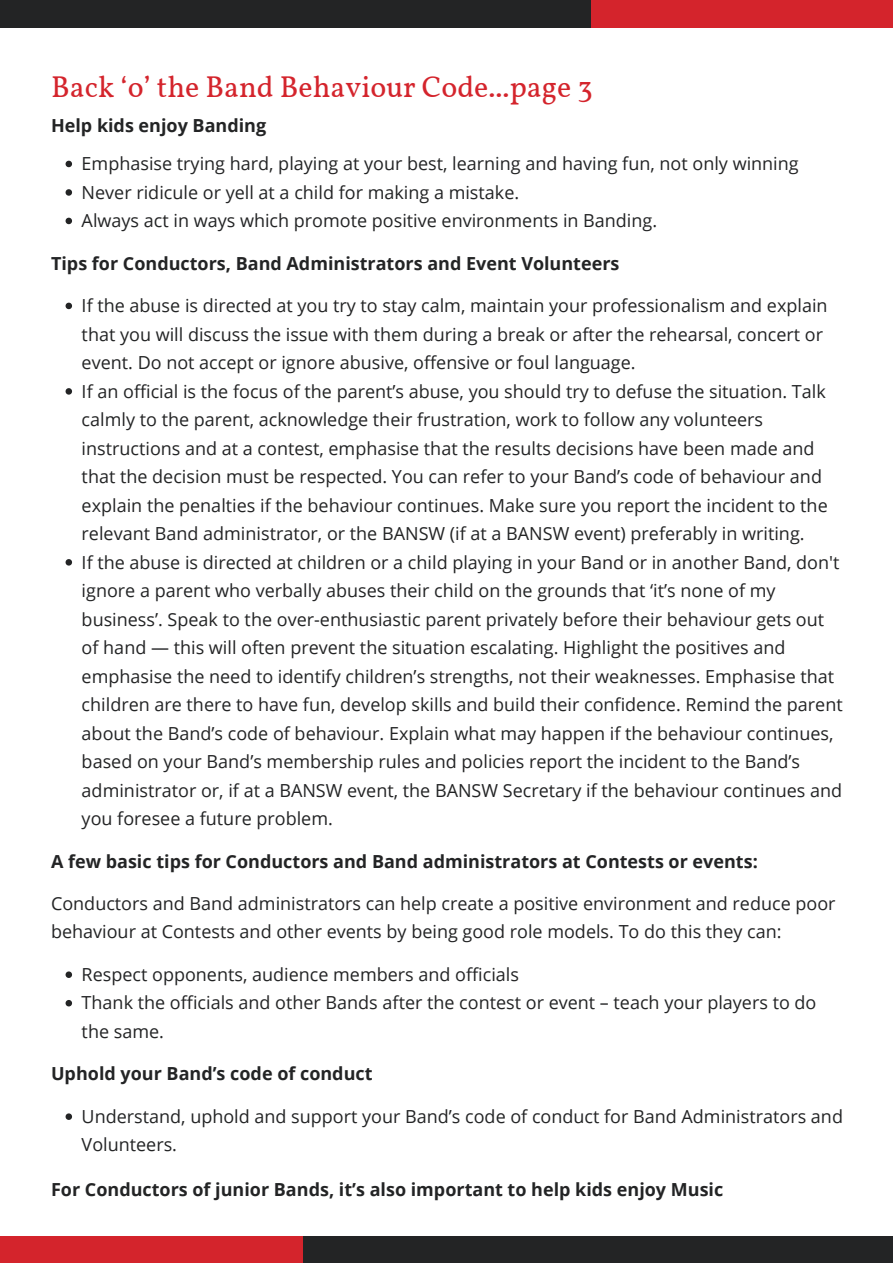
<style>
.page{position:relative;width:893px;height:1264px;background:#fff}
.page>*{position:absolute;margin:0;border:0;box-sizing:border-box;transform-origin:0 0}
.t1{font:30px "Vollkorn";color:#d4242c}
.t2{font:18px/28.5px "Open Sans";color:#232425}
.t3{font:700 18px "Open Sans";color:#232425}
</style>
<div class="page">
<div style="left:0;top:0;width:590px;height:27px;background:#232425"></div>
<div style="left:303px;top:1236px;width:589px;height:26px;background:#232425"></div>
<div style="left:590px;top:0;width:302px;height:28px;background:#d4242c"></div>
<div style="left:0;top:1235px;width:302px;height:27px;background:#d4242c"></div>
<svg style="left:66px;top:161px;width:6px;height:6px"></svg>
<svg style="left:66px;top:189px;width:6px;height:7px"></svg>
<svg style="left:66px;top:218px;width:6px;height:6px"></svg>
<svg style="left:66px;top:303px;width:6px;height:6px"></svg>
<svg style="left:66px;top:388px;width:6px;height:6px"></svg>
<svg style="left:66px;top:559px;width:6px;height:6px"></svg>
<svg style="left:66px;top:971px;width:6px;height:6px"></svg>
<svg style="left:66px;top:1000px;width:6px;height:6px"></svg>
<svg style="left:66px;top:1113px;width:6px;height:6px"></svg>
<p class="t1" style="left:51px;top:68px;width:543px">Back ‘o’ the Band Behaviour Code...page 3</p>
<p class="t3" style="left:51px;top:113px;width:217px">Help kids enjoy Banding</p>
<p class="t2" style="left:82px;top:149px;width:718px">Emphasise trying hard, playing at your best, learning and having fun, not only winning</p>
<p class="t2" style="left:82px;top:177px;width:439px">Never ridicule or yell at a child for making a mistake.</p>
<p class="t2" style="left:82px;top:206px;width:577px">Always act in ways which promote positive environments in Banding.</p>
<p class="t3" style="left:51px;top:250px;width:570px">Tips for Conductors, Band Administrators and Event Volunteers</p>
<p class="t2" style="left:82px;top:291px;width:747px">If the abuse is directed at you try to stay calm, maintain your professionalism and explain that you will discuss the issue with them during a break or after the rehearsal, concert or event. Do not accept or ignore abusive, offensive or foul language.</p>
<p class="t2" style="left:82px;top:376px;width:747px">If an official is the focus of the parent’s abuse, you should try to defuse the situation. Talk calmly to the parent, acknowledge their frustration, work to follow any volunteers instructions and at a contest, emphasise that the results decisions have been made and that the decision must be respected. You can refer to your Band’s code of behaviour and explain the penalties if the behaviour continues. Make sure you report the incident to the relevant Band administrator, or the BANSW (if at a BANSW event) preferably in writing.</p>
<p class="t2" style="left:82px;top:547px;width:762px">If the abuse is directed at children or a child playing in your Band or in another Band, don't ignore a parent who verbally abuses their child on the grounds that ‘it’s none of my business’. Speak to the over-enthusiastic parent privately before their behaviour gets out of hand — this will often prevent the situation escalating. Highlight the positives and emphasise the need to identify children’s strengths, not their weaknesses. Emphasise that children are there to have fun, develop skills and build their confidence. Remind the parent about the Band’s code of behaviour. Explain what may happen if the behaviour continues, based on your Band’s membership rules and policies report the incident to the Band’s administrator or, if at a BANSW event, the BANSW Secretary if the behaviour continues and you foresee a future problem.</p>
<p class="t3" style="left:51px;top:848px;width:708px">A few basic tips for Conductors and Band administrators at Contests or events:</p>
<p class="t2" style="left:51px;top:888px;width:786px">Conductors and Band administrators can help create a positive environment and reduce poor behaviour at Contests and other events by being good role models. To do this they can:</p>
<p class="t2" style="left:82px;top:959px;width:439px">Respect opponents, audience members and officials</p>
<p class="t2" style="left:82px;top:988px;width:736px">Thank the officials and other Bands after the contest or event – teach your players to do the same.</p>
<p class="t3" style="left:51px;top:1061px;width:323px">Uphold your Band’s code of conduct</p>
<p class="t2" style="left:82px;top:1101px;width:762px">Understand, uphold and support your Band’s code of conduct for Band Administrators and<br>Volunteers.</p>
<p class="t3" style="left:51px;top:1177px;width:673px">For Conductors of junior Bands, it’s also important to help kids enjoy Music</p>
</div>
